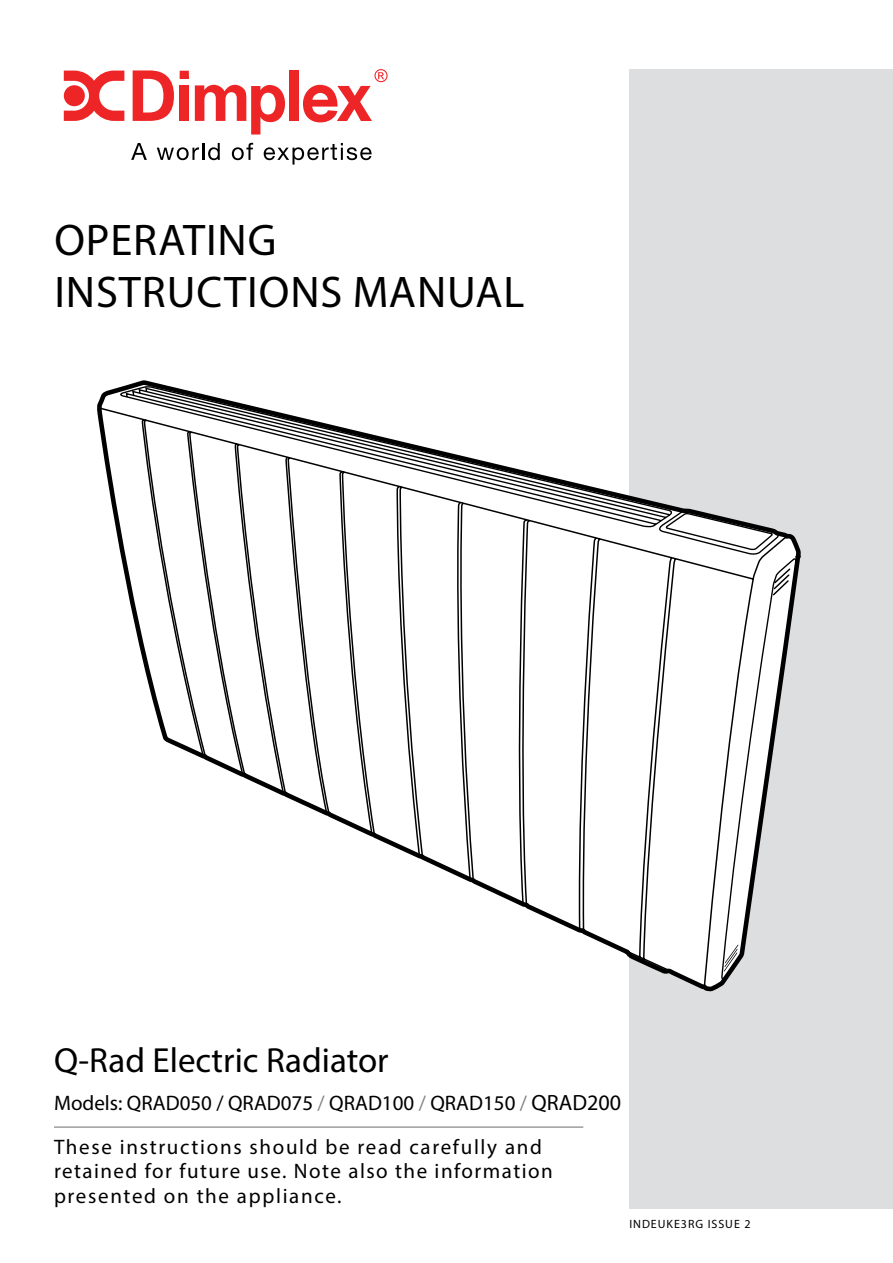
<style>
.page{position:relative;width:893px;height:1263px;background:#fff}
.page>*{position:absolute;margin:0;border:0;box-sizing:border-box;transform-origin:0 0}
.t1{font:44.4px/52.5px "Myriad Pro";letter-spacing:.02em;color:#000}
.t2{font:34.95px "Myriad Pro";color:#000}
.t3{font:21px/24.8px "Myriad Pro";letter-spacing:.07em;color:#000}
.t4{font:21px "Myriad Pro";color:#000}
.t5{font:12px "Myriad Pro";letter-spacing:.08em;color:#000}
.s1{color:#808285}
.s2{font-size:22.2px}
</style>
<div class="page">
<div style="left:629px;top:69px;width:264px;height:1140px;background:#dddedf"></div>
<svg style="left:119px;top:385px;width:679px;height:607px"></svg>
<svg style="left:131px;top:143px;width:16px;height:17px"></svg>
<svg style="left:157px;top:143px;width:63px;height:17px"></svg>
<svg style="left:232px;top:143px;width:21px;height:17px"></svg>
<svg style="left:264px;top:143px;width:108px;height:22px"></svg>
<svg style="left:64px;top:71px;width:60px;height:50px"></svg>
<svg style="left:133px;top:70px;width:41px;height:51px"></svg>
<div style="left:180px;top:85px;width:9px;height:36px;background:#ee2527"></div>
<div style="left:180px;top:71px;width:9px;height:8px;background:#ee2527"></div>
<div style="left:289px;top:71px;width:10px;height:50px;background:#ee2527"></div>
<svg style="left:195px;top:85px;width:90px;height:50px"></svg>
<svg style="left:303px;top:69px;width:85px;height:53px"></svg>
<hr style="left:54px;top:1126px;width:529px;height:2px;background:#808285">
<h1 class="t1" style="left:54px;top:213px;width:471px">OPERATING<br>INSTRUCTIONS MANUAL</h1>
<h2 class="t2" style="left:54px;top:1039px;width:336px">Q-Rad Electric Radiator</h2>
<p class="t4" style="left:54px;top:1090px;width:569px">Models: QRAD050 / QRAD075 <span class="s1">/</span> QRAD100 <span class="s1">/</span> QRAD150 <span class="s1">/</span> <span class="s2">QRAD200</span></p>
<p class="t3" style="left:54px;top:1134px;width:500px">These instructions should be read carefully and retained for future use. Note also the information presented on the appliance.</p>
<p class="t5" style="left:629px;top:1216px;width:123px">INDEUKE3RG ISSUE 2</p>
</div>
